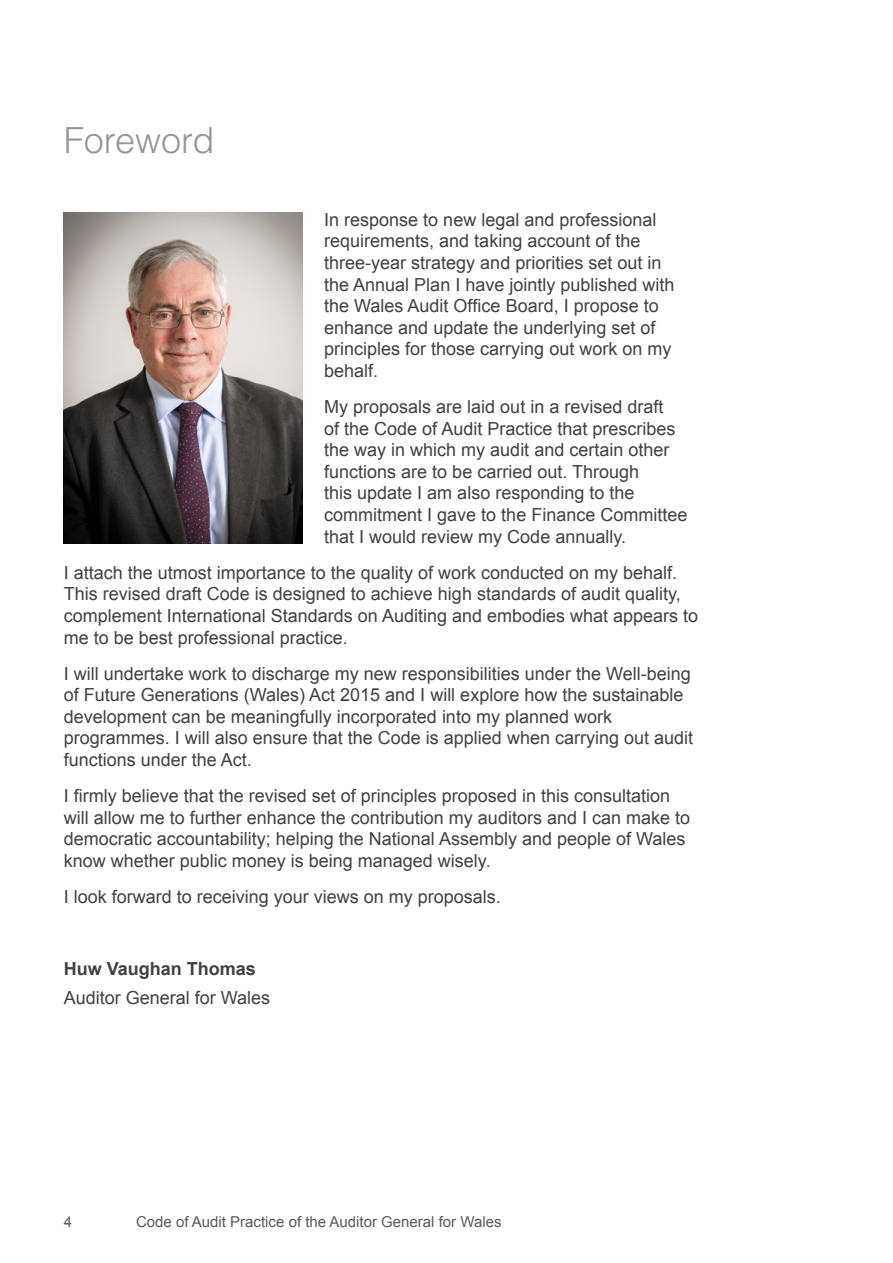
<style>
.page{position:relative;width:893px;height:1263px;background:#fff}
.page>*{position:absolute;margin:0;border:0;box-sizing:border-box;transform-origin:0 0}
.t1{font:300 36px "Helvetica LT Std";color:#939598}
.t2{font:18px/21.6px "Arial";color:#414042}
.t3{font:700 18px "Arial";color:#414042}
.t4{font:15px "Arial";color:#58595b}
</style>
<div class="page">
<img style="left:64px;top:213px;width:239px;height:330px">
<h1 class="t1" style="left:64px;top:118px;width:152px">Foreword</h1>
<p class="t2" style="left:324px;top:209px;width:352px">In response to new legal and professional requirements, and taking account of the three-year strategy and priorities set out in the Annual Plan I have jointly published with the Wales Audit Office Board, I propose to enhance and update the underlying set of principles for those carrying out work on my behalf.</p>
<p class="t2" style="left:324px;top:396px;width:365px">My proposals are laid out in a revised draft<br>of the Code of Audit Practice that prescribes the way in which my audit and certain other functions are to be carried out. Through<br>this update I am also responding to the commitment I gave to the Finance Committee that I would review my Code annually.</p>
<p class="t2" style="left:64px;top:562px;width:636px">I attach the utmost importance to the quality of work conducted on my behalf.<br>This revised draft Code is designed to achieve high standards of audit quality, complement International Standards on Auditing and embodies what appears to me to be best professional practice.</p>
<p class="t2" style="left:64px;top:663px;width:631px">I will undertake work to discharge my new responsibilities under the Well-being of Future Generations (Wales) Act 2015 and I will explore how the sustainable development can be meaningfully incorporated into my planned work programmes. I will also ensure that the Code is applied when carrying out audit functions under the Act.</p>
<p class="t2" style="left:64px;top:785px;width:628px">I firmly believe that the revised set of principles proposed in this consultation will allow me to further enhance the contribution my auditors and I can make to democratic accountability; helping the National Assembly and people of Wales know whether public money is being managed wisely.</p>
<p class="t2" style="left:64px;top:886px;width:439px">I look forward to receiving your views on my proposals.</p>
<p class="t3" style="left:64px;top:957px;width:194px">Huw Vaughan Thomas</p>
<p class="t2" style="left:64px;top:987px;width:208px">Auditor General for Wales</p>
<p class="t4" style="left:64px;top:1212px;width:10px">4</p>
<p class="t4" style="left:136px;top:1212px;width:367px">Code of Audit Practice of the Auditor General for Wales</p>
</div>
